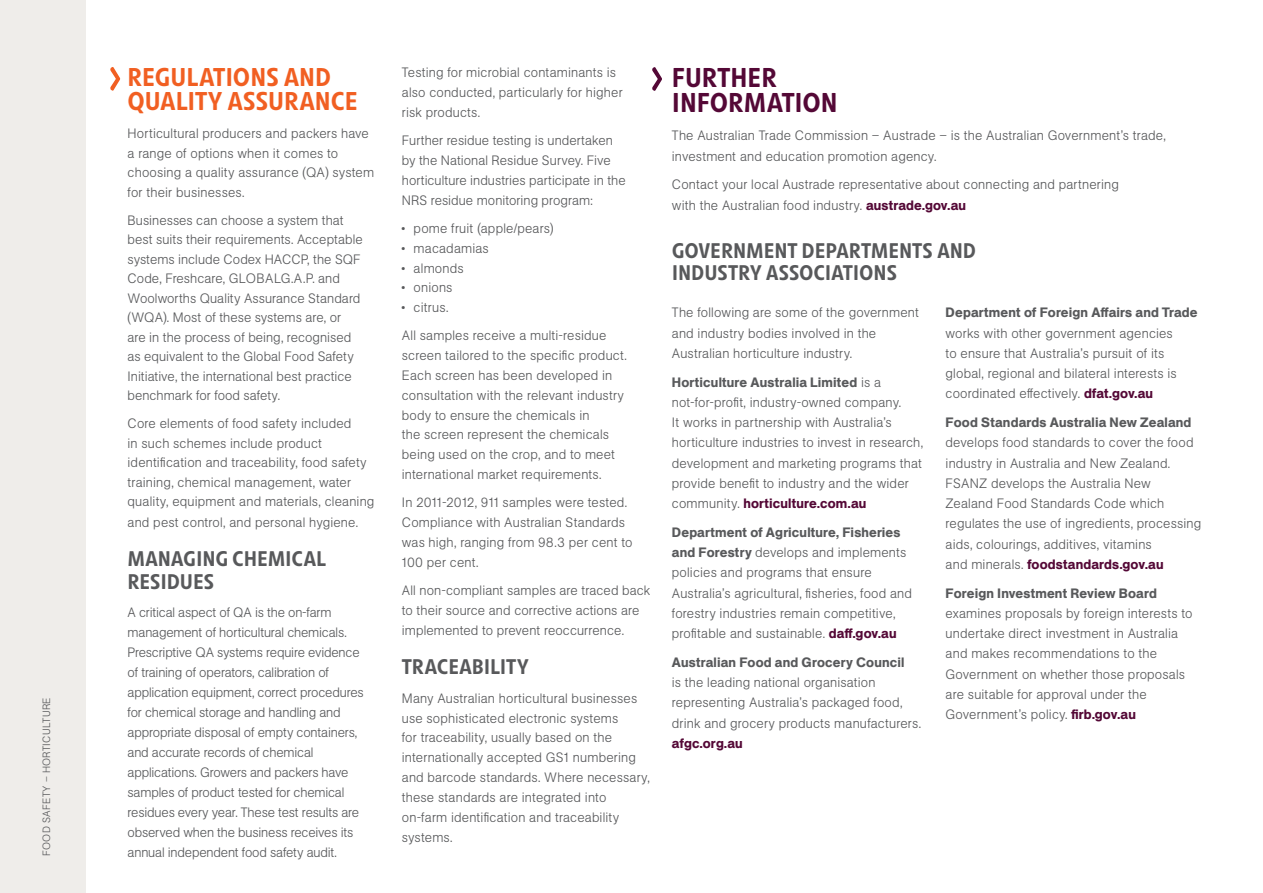
<style>
.page{position:relative;width:1263px;height:893px;background:#fff}
.page>*{position:absolute;margin:0;border:0;box-sizing:border-box;transform-origin:0 0}
.t1{font:500 27px/24px "Unlimited Pro";letter-spacing:.02em;color:#540836}
.t2{font:500 25.5px/24px "Unlimited Pro";letter-spacing:.02em;color:#f15f22}
.t3{font:500 21px/22.5px "Unlimited Pro";letter-spacing:.02em;color:#58595b}
.t4{font:300 13.5px/20.2px "Unlimited Sans";letter-spacing:.01em;color:#58595b}
.t5{font:300 13.5px/20px "Unlimited Sans";letter-spacing:-.01em;color:#58595b}
.t6{font:500 13.5px "Unlimited Sans";letter-spacing:.015em;color:#58595b}
.t7{font:500 13.5px "Unlimited Sans";letter-spacing:.015em;color:#540836}
.t8{font:300 10.5px "Unlimited Sans";letter-spacing:.03em;color:#58595b}
.s1{font-weight:500;color:#540836}
.s2{font-weight:500}
</style>
<div class="page">
<svg style="left:110px;top:67px;width:11px;height:24px"></svg>
<svg style="left:652px;top:67px;width:10px;height:24px"></svg>
<div style="left:0;top:0;width:85px;height:893px;background:#efedea"></div>
<p class="t8" style="left:39px;top:856px;width:160px;rotate:-90deg">FOOD SAFETY – HORTICULTURE</p>
<h2 class="t2" style="left:128px;top:65px;width:231px">REGULATIONS AND<br>QUALITY ASSURANCE</h2>
<p class="t4" style="left:128px;top:123px;width:248px;line-height:19.5px">Horticultural producers and packers have a range of options when it comes to choosing a quality assurance (QA) system for their businesses.</p>
<p class="t4" style="left:128px;top:210px;width:237px;line-height:19.5px">Businesses can choose a system that best suits their requirements. Acceptable systems include Codex HACCP, the SQF Code, Freshcare, Globa lG.A.P. and Woolworths Quality Assurance Standard (WQA). Most of these systems are, or are in the process of being, recognised as equivalent to the Global Food Safety Initiative, the international best practice benchmark for food safety.</p>
<p class="t4" style="left:128px;top:413px;width:248px;line-height:19.6px">Core elements of food safety included<br>in such schemes include product identification and traceability, food safety training, chemical management, water quality, equipment and materials, cleaning and pest control, and personal hygiene.</p>
<h3 class="t3" style="left:128px;top:547px;width:199px">MANAGING CHEMICAL<br>RESIDUES</h3>
<p class="t5" style="left:128px;top:602px;width:238px">A critical aspect of QA is the on-farm management of horticultural chemicals.<br>Prescriptive QA systems require evidence of training of operators, calibration of application equipment, correct procedures for chemical storage and handling and appropriate disposal of empty containers, and accurate records of chemical applications. Growers and packers have samples of product tested for chemical residues every year. These test results are observed when the business receives its annual independent food safety audit.</p>
<p class="t4" style="left:402px;top:62px;width:222px;line-height:19.8px">Testing for microbial contaminants is also conducted, particularly for higher risk products.</p>
<p class="t4" style="left:402px;top:130px;width:225px;line-height:19.8px">Further residue testing is undertaken by the National Residue Survey. Five horticulture industries participate in the NRS residue monitoring program:</p>
<p class="t4" style="left:402px;top:218px;width:153px">• pome fruit (apple/pears)</p>
<p class="t4" style="left:402px;top:237px;width:88px">• macadamias</p>
<p class="t4" style="left:402px;top:257px;width:63px">• almonds</p>
<p class="t4" style="left:402px;top:277px;width:52px">• onions</p>
<p class="t4" style="left:402px;top:293px;width:206px;line-height:28.3px">• citrus.<br>All samples receive a multi-residue</p>
<p class="t4" style="left:402px;top:345px;width:226px;line-height:19.8px">screen tailored to the specific product.<br>Each screen has been developed in consultation with the relevant industry body to ensure the chemicals in<br>the screen represent the chemicals being used on the crop, and to meet international market requirements.</p>
<p class="t4" style="left:402px;top:492px;width:232px;line-height:19.8px">In 2011-2012, 911 samples were tested.<br>Compliance with Australian Standards was high, ranging from 98.3 per cent to<br>100 per cent.</p>
<p class="t4" style="left:402px;top:580px;width:250px;line-height:19.8px">All non-compliant samples are traced back to their source and corrective actions are implemented to prevent reoccurrence.</p>
<h3 class="t3" style="left:402px;top:655px;width:128px">TRACEABILITY</h3>
<p class="t4" style="left:402px;top:687px;width:249px">Many Australian horticultural businesses use sophisticated electronic systems<br>for traceability, usually based on the internationally accepted GS1 numbering and barcode standards. Where necessary, these standards are integrated into on-farm identification and traceability systems.</p>
<h1 class="t1" style="left:672px;top:65px;width:110px">FURTHER<br>IN FORMATION</h1>
<p class="t4" style="left:672px;top:125px;width:495px">The Australian Trade Commission – Austrade – is the Australian Government’s trade, investment and education promotion agency.</p>
<p class="t4" style="left:672px;top:174px;width:448px">Contact your local Austrade representative about connecting and partnering with the Australian food industry. <span class="s1">austrade.gov.au</span></p>
<h3 class="t3" style="left:672px;top:238px;width:305px">GOVERNMENT DEPARTMENTS AND<br>INDUSTRY ASSOCIATIONS</h3>
<p class="t4" style="left:672px;top:302px;width:249px">The following are some of the government and industry bodies involved in the<br>Australian horticulture industry.</p>
<p class="t4" style="left:672px;top:371px;width:253px"><span class="s2">Horticulture Australia Limited</span> is a not-for-profit, industry-owned company.<br>It works in partnership with Australia’s horticulture industries to invest in research, development and marketing programs that provide benefit to industry and the wider community. <span class="s1">horticulture.com.au</span></p>
<p class="t4" style="left:672px;top:521px;width:242px"><span class="s2">Department of Agriculture, Fisheries and Forestry</span> develops and implements policies and programs that ensure Australia’s agricultural, fisheries, food and forestry industries remain competitive, profitable and sustainable. <span class="s1">daff.gov.au</span></p>
<p class="t6" style="left:672px;top:652px;width:234px">Australian Food and Grocery Council</p>
<p class="t4" style="left:672px;top:672px;width:251px">is the leading national organisation representing Australia’s packaged food, drink and grocery products manufacturers.</p>
<p class="t7" style="left:672px;top:733px;width:72px">afgc.org.au</p>
<p class="t6" style="left:945px;top:303px;width:254px">Department of Foreign Affairs and Trade</p>
<p class="t4" style="left:945px;top:322px;width:232px">works with other government agencies to ensure that Australia’s pursuit of its global, regional and bilateral interests is coordinated effectively. <span class="s1">dfat.gov.au</span></p>
<p class="t6" style="left:945px;top:412px;width:247px">Food Standards Australia New Zealand</p>
<p class="t4" style="left:945px;top:432px;width:257px">develops food standards to cover the food industry in Australia and New Zealand.<br>FSANZ develops the Australia New Zealand Food Standards Code which regulates the use of ingredients, processing aids, colourings, additives, vitamins<br>and minerals. <span class="s1">foodstandards.gov.au</span></p>
<p class="t6" style="left:945px;top:583px;width:213px">Foreign Investment Review Board</p>
<p class="t4" style="left:945px;top:602px;width:248px">examines proposals by foreign interests to undertake direct investment in Australia and makes recommendations to the Government on whether those proposals are suitable for approval under the Government’s policy. <span class="s1">firb.gov.au</span></p>
</div>
